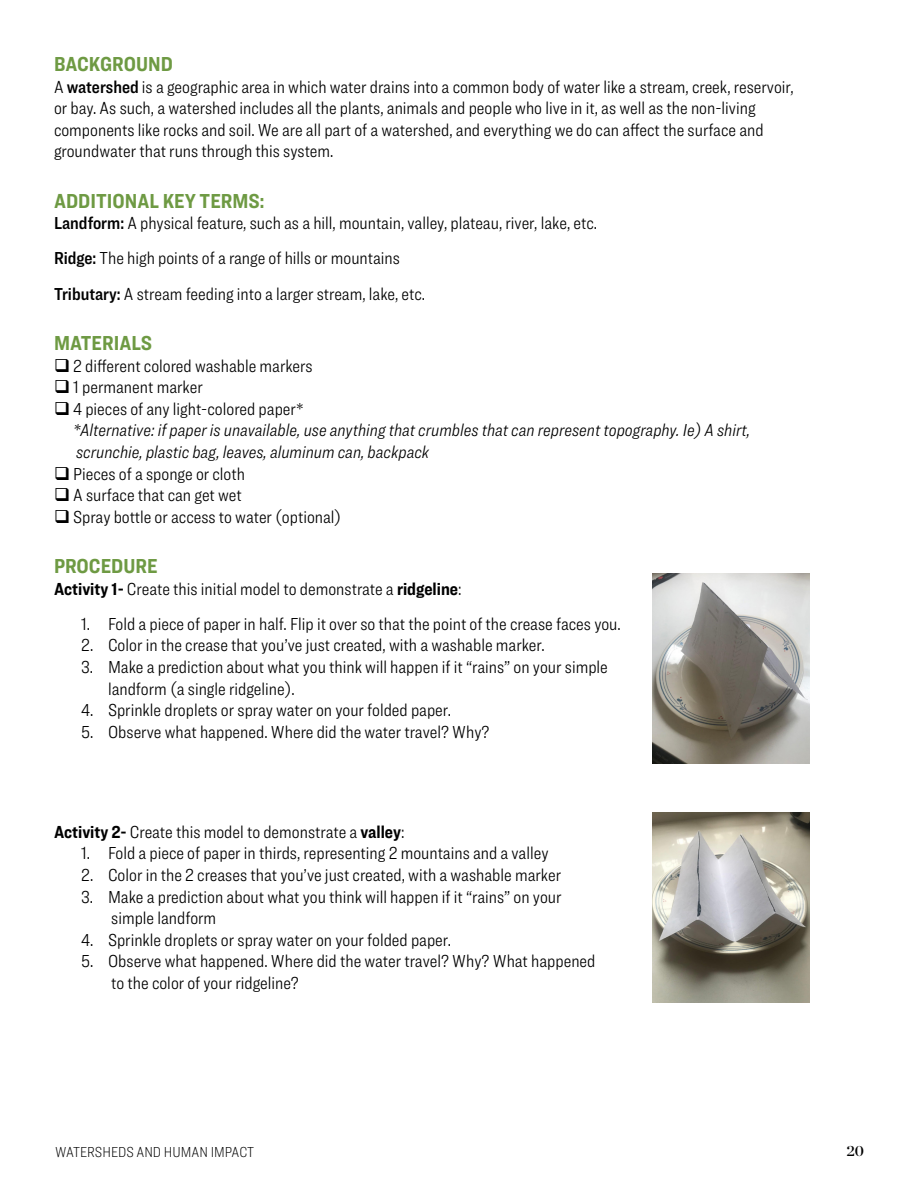
<style>
.page{position:relative;width:918px;height:1188px;background:#fff}
.page>*{position:absolute;margin:0;border:0;box-sizing:border-box;transform-origin:0 0}
.t1{font:700 21px "Ringside Condensed";color:#6e9a43}
.t2{font:300 18px/21.6px "Ringside Condensed";color:#000}
.t3{font:italic 300 18px/21.6px "Ringside Condensed";color:#000}
.t4{font:100 15px "Ringside Condensed";color:#000}
.t5{font:15px "Chronicle Display Semi";color:#000}
.s1{font-family:"Ringside Condensed Semi";font-weight:400}
.s2{font-style:normal}
.s3{font-weight:700}
</style>
<div class="page">
<img style="left:652px;top:573px;width:158px;height:191px">
<img style="left:652px;top:812px;width:158px;height:191px">
<p class="t1" style="left:54px;top:49px;width:120px">BACKGROUND</p>
<p class="t2" style="left:54px;top:75px;width:741px">A <span class="s1">watershed</span> is a geographic area in which water drains into a common body of water like a stream, creek, reservoir, or bay. As such, a watershed includes all the plants, animals and people who live in it, as well as the non-living components like rocks and soil. We are all part of a watershed, and everything we do can affect the surface and groundwater that runs through this system.</p>
<p class="t1" style="left:54px;top:186px;width:212px">ADDITIONAL KEY TERMS:</p>
<p class="t2" style="left:54px;top:206px;width:545px;line-height:35.1px"><span class="s1">Landform:</span> A physical feature, such as a hill, mountain, valley, plateau, river, lake, etc.<br><span class="s1">Ridge:</span> The high points of a range of hills or mountains<br><span class="s1">Tributary:</span> A stream feeding into a larger stream, lake, etc.</p>
<p class="t1" style="left:54px;top:328px;width:100px">MATERIALS</p>
<p class="t2" style="left:54px;top:354px;width:260px">❑ 2 different colored washable markers</p>
<p class="t2" style="left:54px;top:376px;width:150px">❑ 1 permanent marker</p>
<p class="t3" style="left:73px;top:398px;width:678px;text-indent:-19px">❑ <span class="s2">4 pieces of any light-colored paper*<br></span>*Alternative: if paper is unavailable, use anything that crumbles that can represent topography. Ie) A shirt, scrunchie, plastic bag, leaves, aluminum can, backpack</p>
<p class="t2" style="left:54px;top:462px;width:193px">❑ Pieces of a sponge or cloth</p>
<p class="t2" style="left:54px;top:484px;width:189px">❑ A surface that can get wet</p>
<p class="t2" style="left:54px;top:506px;width:289px">❑ Spray bottle or access to water (optional)</p>
<p class="t1" style="left:54px;top:551px;width:105px">PROCEDURE</p>
<p class="t2" style="left:54px;top:578px;width:409px"><span class="s3">Activity 1-</span> Create this initial model to demonstrate a <span class="s3">ridgeline</span>:</p>
<p class="t2" style="left:81px;top:613px;width:541px">1. Fold a piece of paper in half. Flip it over so that the point of the crease faces you.</p>
<p class="t2" style="left:81px;top:634px;width:465px">2. Color in the crease that you’ve just created, with a washable marker.</p>
<p class="t2" style="left:108px;top:656px;width:501px;text-indent:-27px">3. Make a prediction about what you think will happen if it “rains” on your simple landform (a single ridgeline).</p>
<p class="t2" style="left:81px;top:699px;width:372px">4. Sprinkle droplets or spray water on your folded paper.</p>
<p class="t2" style="left:81px;top:721px;width:410px">5. Observe what happened. Where did the water travel? Why?</p>
<p class="t2" style="left:54px;top:821px;width:352px"><span class="s3">Activity 2-</span> Create this model to demonstrate a <span class="s3">valley</span>:</p>
<p class="t2" style="left:81px;top:842px;width:469px">1. Fold a piece of paper in thirds, representing 2 mountains and a valley</p>
<p class="t2" style="left:81px;top:864px;width:482px">2. Color in the 2 creases that you’ve just created, with a washable marker</p>
<p class="t2" style="left:111px;top:885px;width:452px;text-indent:-30px">3. Make a prediction about what you think will happen if it “rains” on your simple landform</p>
<p class="t2" style="left:81px;top:929px;width:372px">4. Sprinkle droplets or spray water on your folded paper.</p>
<p class="t2" style="left:111px;top:950px;width:486px;text-indent:-30px">5. Observe what happened. Where did the water travel? Why? What happened to the color of your ridgeline?</p>
<p class="t4" style="left:55px;top:1142px;width:201px">WATERSHEDS AND HUMAN IMPACT</p>
<p class="t5" style="left:846px;top:1140px;width:19px">20</p>
</div>
